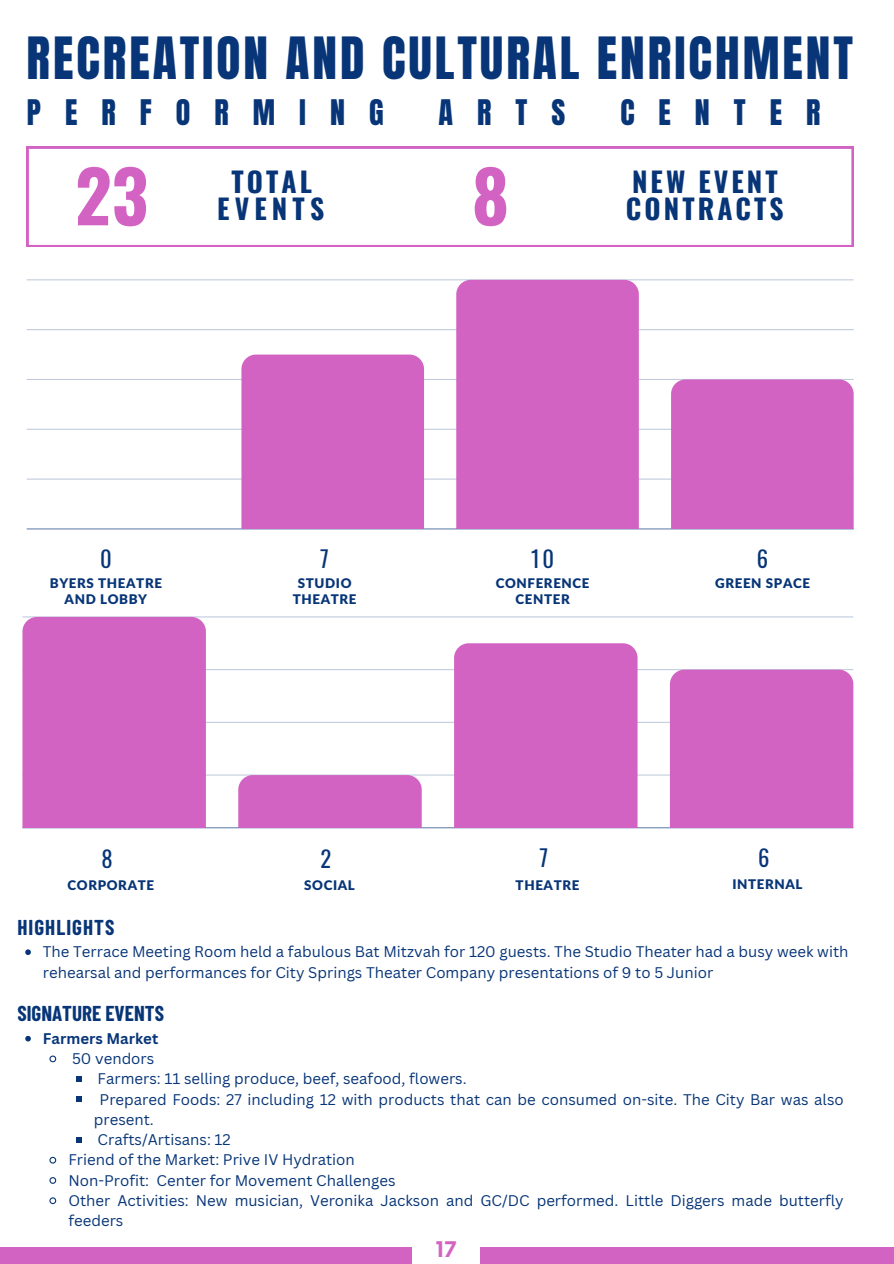
<style>
.page{position:relative;width:894px;height:1264px;background:#fff}
.page>*{position:absolute;margin:0;border:0;box-sizing:border-box;transform-origin:0 0}
.t1{font:700 71.1px "Oswald";color:#d363c3}
.t2{font:49.5px "Anton";letter-spacing:.06em;color:#073577}
.t3{font:30px "Anton";letter-spacing:.8em;color:#073577}
.t4{font:700 27.6px "Oswald";letter-spacing:.11em;color:#073577}
.t5{font:22.5px "Oswald";color:#073577}
.t6{font:700 21px "Barlow Condensed";color:#073577}
.t7{font:700 21px "Barlow Condensed";letter-spacing:.05em;color:#073577}
.t8{font:700 21px "Now";color:#d363c3}
.t9{font:15px/20.2px "Canva Sans";color:#073577}
.t10{font:700 15px "Canva Sans";color:#073577}
.t11{font:900 13.35px/15.6px "Lato Latin";letter-spacing:.045em;color:#073577;text-align:center}
</style>
<div class="page">
<div style="left:0;top:1247px;width:893px;height:16px;background:#d363c3"></div>
<div style="left:412px;top:1230px;width:68px;height:33px;background:#fff"></div>
<hr style="left:22px;top:827px;width:831px;height:1px;background:#073577;opacity:.6">
<hr style="left:22px;top:774px;width:831px;height:1px;background:#dfe5ed">
<hr style="left:22px;top:721px;width:831px;height:2px;background:#073577;opacity:.25">
<hr style="left:22px;top:669px;width:831px;height:1px;background:#c5d0df">
<hr style="left:22px;top:616px;width:831px;height:1px;background:#d7dee9">
<div style="left:22px;top:617px;width:184px;height:210px;background:#d363c3"></div>
<div style="left:238px;top:775px;width:183px;height:52px;background:#d363c3"></div>
<div style="left:454px;top:643px;width:183px;height:184px;background:#d363c3"></div>
<div style="left:669px;top:669px;width:184px;height:158px;background:#d363c3"></div>
<hr style="left:27px;top:528px;width:826px;height:1px;background:#a1b2cb">
<hr style="left:27px;top:478px;width:826px;height:1px;background:#e3e8f0">
<hr style="left:27px;top:429px;width:826px;height:1px;background:#c9d3e1">
<hr style="left:27px;top:379px;width:826px;height:1px;background:#c0ccdc">
<hr style="left:27px;top:329px;width:826px;height:1px;background:#c6d1e0">
<hr style="left:27px;top:279px;width:826px;height:1px;background:#073577;opacity:.25">
<div style="left:241px;top:354px;width:183px;height:175px;background:#d363c3"></div>
<div style="left:456px;top:280px;width:182px;height:249px;background:#d363c3"></div>
<div style="left:671px;top:379px;width:182px;height:150px;background:#d363c3"></div>
<svg style="left:27px;top:147px;width:826px;height:100px"></svg>
<svg style="left:25px;top:949px;width:6px;height:6px"></svg>
<svg style="left:25px;top:1035px;width:6px;height:6px"></svg>
<svg style="left:49px;top:1055px;width:8px;height:8px"></svg>
<svg style="left:76px;top:1076px;width:5px;height:5px"></svg>
<svg style="left:76px;top:1096px;width:5px;height:6px"></svg>
<svg style="left:76px;top:1137px;width:5px;height:5px"></svg>
<svg style="left:49px;top:1156px;width:8px;height:8px"></svg>
<svg style="left:49px;top:1177px;width:8px;height:7px"></svg>
<svg style="left:49px;top:1197px;width:8px;height:7px"></svg>
<p class="t2" style="left:27px;top:23px;width:827px">RECREATION AND CULTURAL ENRICHMENT</p>
<p class="t3" style="left:27px;top:91px;width:358px">PERFORMING</p>
<p class="t3" style="left:438px;top:91px;width:128px">ARTS</p>
<p class="t3" style="left:620px;top:91px;width:202px">CENTER</p>
<h4 class="t1" style="left:75px;top:140px;width:75px">23</h4>
<p class="t4" style="left:231px;top:160px;width:82px">TOTAL</p>
<p class="t4" style="left:217px;top:187px;width:109px">EVENTS</p>
<p class="t1" style="left:472px;top:140px;width:39px">8</p>
<p class="t4" style="left:632px;top:160px;width:147px">NEW EVENT</p>
<p class="t4" style="left:625px;top:187px;width:159px">CONTRACTS</p>
<p class="t5" style="left:100px;top:541px;width:13px">0</p>
<p class="t5" style="left:320px;top:541px;width:10px">7</p>
<p class="t5" style="left:531px;top:541px;width:25px">10</p>
<p class="t5" style="left:756px;top:541px;width:13px">6</p>
<p class="t11" style="left:50px;top:576px;width:114px">BYERS THEATRE</p>
<p class="t11" style="left:65px;top:591px;width:84px">AND LOBBY</p>
<p class="t11" style="left:495px;top:576px;width:95px">CONFERENCE<br>CENTER</p>
<p class="t11" style="left:715px;top:576px;width:96px">GREEN SPACE</p>
<p class="t11" style="left:298px;top:576px;width:55px">STUDIO</p>
<p class="t11" style="left:293px;top:591px;width:65px">THEATRE</p>
<p class="t5" style="left:101px;top:840px;width:13px">8</p>
<p class="t5" style="left:320px;top:840px;width:12px">2</p>
<p class="t5" style="left:539px;top:840px;width:10px">7</p>
<p class="t5" style="left:758px;top:840px;width:13px">6</p>
<h3 class="t11" style="left:67px;top:878px;width:88px">CORPORATE</h3>
<p class="t11" style="left:304px;top:878px;width:52px">SOCIAL</p>
<h2 class="t11" style="left:515px;top:877px;width:65px">THEATRE</h2>
<h2 class="t11" style="left:732px;top:877px;width:72px">INTERNAL</h2>
<h3 class="t7" style="left:17px;top:913px;width:99px">HIGHLIGHTS</h3>
<p class="t9" style="left:43px;top:941px;width:806px">The Terrace Meeting Room held a fabulous Bat Mitzvah for 120 guests. The Studio Theater had a busy week with rehearsal and performances for City Springs Theater Company presentations of 9 to 5 Junior</p>
<p class="t6" style="left:17px;top:1000px;width:148px">SIGNATURE EVENTS</p>
<p class="t10" style="left:43px;top:1027px;width:117px">Farmers Market</p>
<p class="t9" style="left:72px;top:1048px;width:84px">50 vendors</p>
<p class="t9" style="left:98px;top:1068px;width:370px">Farmers: 11 selling produce, beef, seafood, flowers.</p>
<p class="t9" style="left:94px;top:1088px;width:751px;text-indent:6px">Prepared Foods: 27 including 12 with products that can be consumed on-site. The City Bar was also present.</p>
<p class="t9" style="left:98px;top:1129px;width:135px">Crafts/Artisans: 12</p>
<p class="t9" style="left:68px;top:1149px;width:288px">Friend of the Market: Prive IV Hydration</p>
<p class="t9" style="left:68px;top:1169px;width:328px">Non-Profit: Center for Movement Challenges</p>
<p class="t9" style="left:68px;top:1189px;width:776px">Other Activities: New musician, Veronika Jackson and GC/DC performed. Little Diggers made butterfly feeders</p>
<h1 class="t8" style="left:436px;top:1237px;width:22px">17</h1>
</div>
